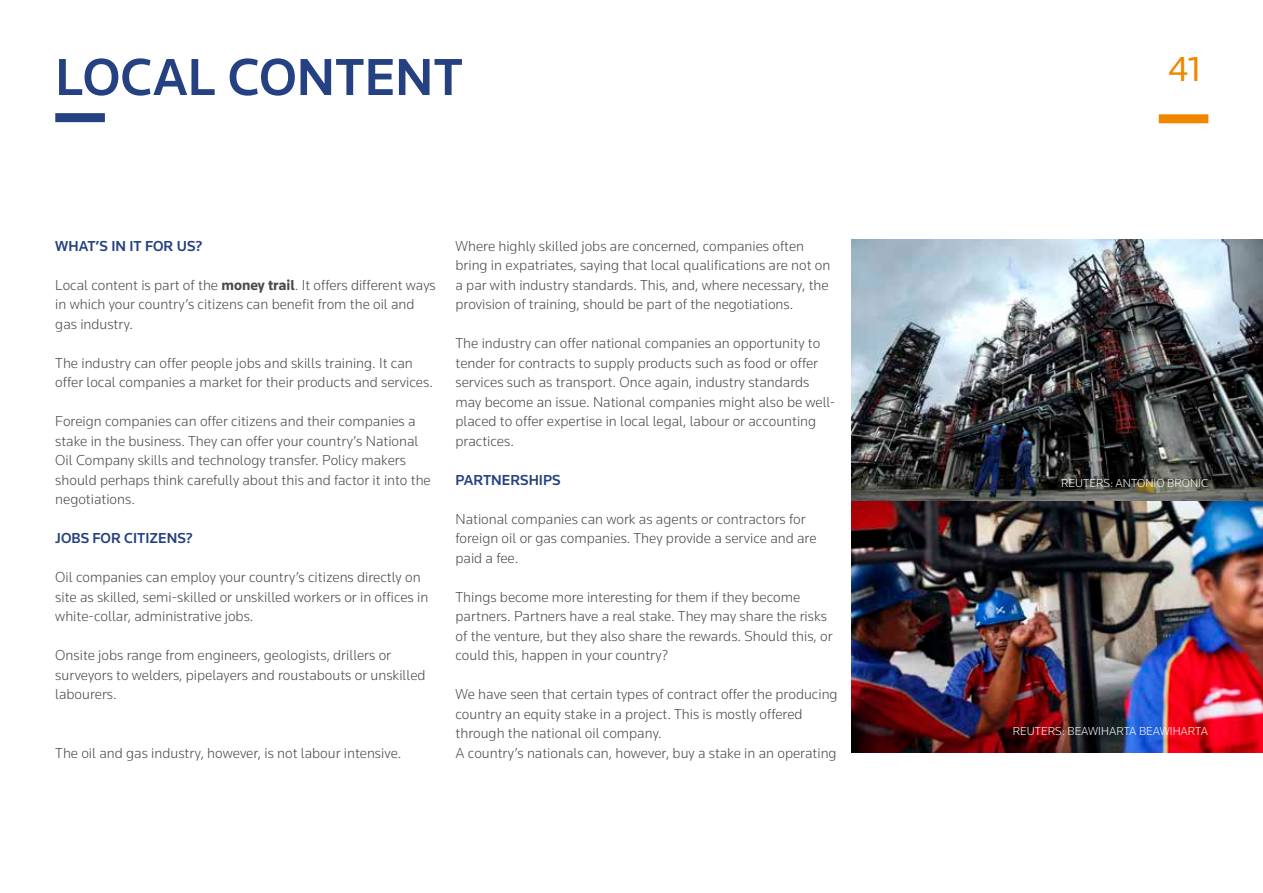
<style>
.page{position:relative;width:1263px;height:893px;background:#fff}
.page>*{position:absolute;margin:0;border:0;box-sizing:border-box;transform-origin:0 0}
.t1{font:500 54px "Knowledge";color:#264181}
.t2{font:36px "Knowledge";color:#f18600}
.t3{font:300 15px/19.5px "Knowledge";color:#4b4b4a}
.t4{font:500 15px "Knowledge";color:#264181}
.t5{font:300 12px "Knowledge";color:#fff}
.s1{font-weight:700}
</style>
<div class="page">
<div style="left:55px;top:113px;width:50px;height:9px;background:#264181"></div>
<div style="left:1159px;top:114px;width:49px;height:9px;background:#f18600"></div>
<img style="left:852px;top:240px;width:411px;height:262px">
<img style="left:851px;top:502px;width:412px;height:251px">
<h1 class="t1" style="left:55px;top:44px;width:409px">LOCAL CONTENT</h1>
<h2 class="t2" style="left:1168px;top:47px;width:34px">41</h2>
<p class="t4" style="left:55px;top:237px;width:149px">WHAT’S IN IT FOR US?</p>
<p class="t3" style="left:55px;top:275px;width:382px">Local content is part of the <span class="s1">money trail</span>. It offers different ways in which your country’s citizens can benefit from the oil and gas industry.</p>
<p class="t3" style="left:55px;top:353px;width:379px">The industry can offer people jobs and skills training. It can offer local companies a market for their products and services.</p>
<p class="t3" style="left:55px;top:411px;width:377px">Foreign companies can offer citizens and their companies a stake in the business. They can offer your country’s National Oil Company skills and technology transfer. Policy makers should perhaps think carefully about this and factor it into the negotiations.</p>
<p class="t4" style="left:55px;top:529px;width:139px">JOBS FOR CITIZENS?</p>
<p class="t3" style="left:55px;top:567px;width:375px">Oil companies can employ your country’s citizens directly on site as skilled, semi-skilled or unskilled workers or in offices in white-collar, administrative jobs.</p>
<p class="t3" style="left:55px;top:645px;width:372px">Onsite jobs range from engineers, geologists, drillers or surveyors to welders, pipelayers and roustabouts or unskilled labourers.</p>
<p class="t3" style="left:55px;top:743px;width:348px">The oil and gas industry, however, is not labour intensive.</p>
<p class="t3" style="left:455px;top:236px;width:376px">Where highly skilled jobs are concerned, companies often bring in expatriates, saying that local qualifications are not on a par with industry standards. This, and, where necessary, the provision of training, should be part of the negotiations.</p>
<p class="t3" style="left:455px;top:333px;width:381px">The industry can offer national companies an opportunity to tender for contracts to supply products such as food or offer services such as transport. Once again, industry standards may become an issue. National companies might also be well&shy;placed to offer expertise in local legal, labour or accounting practices.</p>
<p class="t4" style="left:455px;top:471px;width:107px">PARTNERSHIPS</p>
<p class="t3" style="left:455px;top:509px;width:363px">National companies can work as agents or contractors for foreign oil or gas companies. They provide a service and are paid a fee.</p>
<p class="t3" style="left:455px;top:587px;width:379px">Things become more interesting for them if they become partners. Partners have a real stake. They may share the risks of the venture, but they also share the rewards. Should this, or could this, happen in your country?</p>
<p class="t3" style="left:455px;top:684px;width:384px">We have seen that certain types of contract offer the producing country an equity stake in a project. This is mostly offered through the national oil company.<br>A country’s nationals can, however, buy a stake in an operating</p>
<p class="t5" style="left:1061px;top:475px;width:149px">REUTERS: ANTONIO BRONIC</p>
<p class="t5" style="left:1013px;top:724px;width:197px">REUTERS: BEAWIHARTA BEAWIHARTA</p>
</div>
